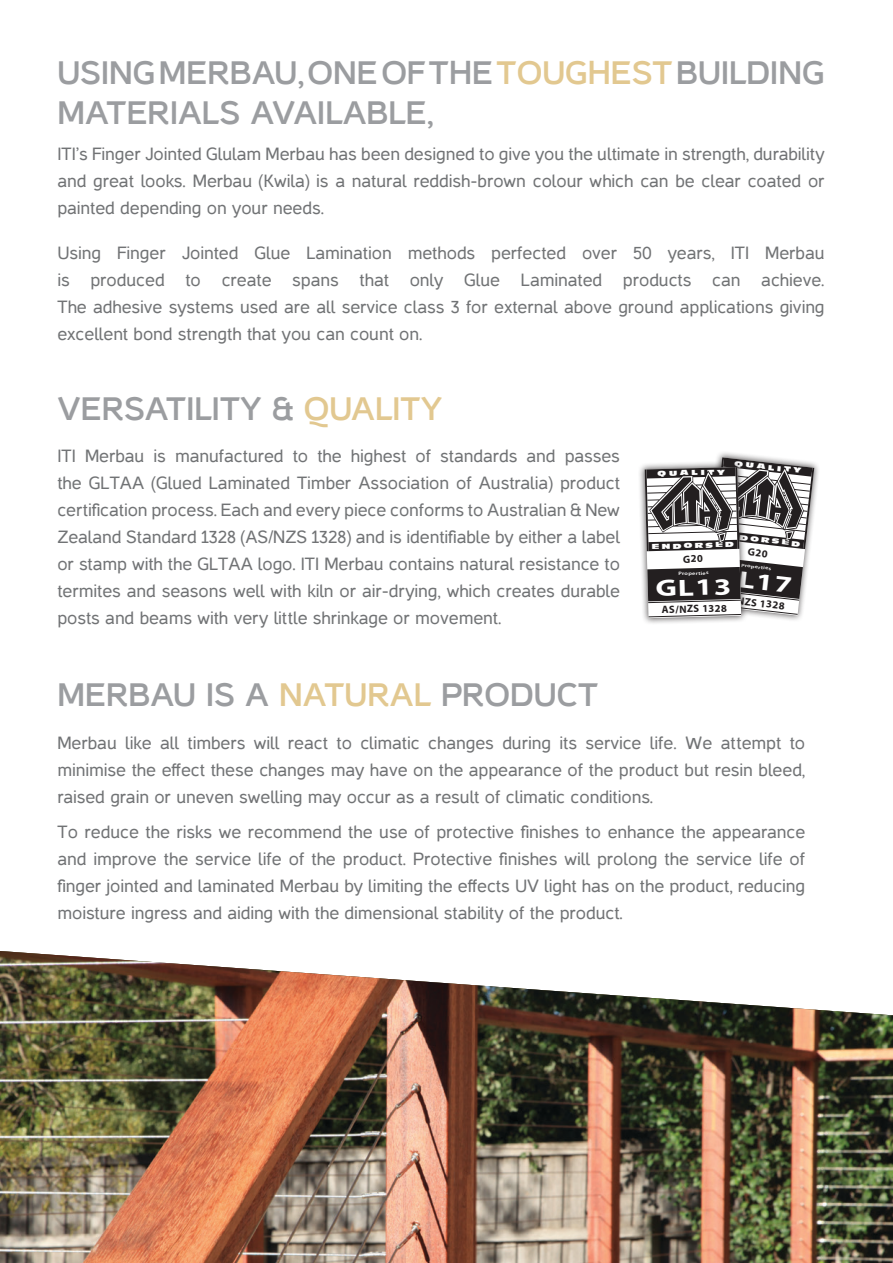
<style>
.page{position:relative;width:893px;height:1263px;background:#fff}
.page>*{position:absolute;margin:0;border:0;box-sizing:border-box;transform-origin:0 0}
.t1{font:700 33px/39.6px "Casper";color:#9b9da0}
.t2{font:700 23.7px "Myriad Pro";color:#fff;scale:1.33 1}
.t3{font:18px/27px "Casper";color:#717375;text-align:justify}
.t4{font:700 10.65px "Myriad Pro";color:#231f20}
.t5{font:6.75px "Incised 901 BT Nord";color:#fff;scale:1.19 1}
.t6{font:600 4.8px "Myriad Pro";color:#fff;scale:1.29 1}
.s1{color:#e2c890}
</style>
<div class="page">
<img style="left:0;top:951px;width:893px;height:312px">
<div style="left:699px;top:451px;width:122px;height:171px;background:#231f20;opacity:.75"></div>
<div style="left:638px;top:461px;width:109px;height:164px;background:#231f20;opacity:.75"></div>
<svg style="left:645px;top:457px;width:169px;height:161px"></svg>
<h1 class="t1" style="left:57px;top:54px;width:769px">USING MERBAU, ONE OF THE <span class="s1">TOUGHEST</span> BUILDING<br>MATERIALS AVAILABLE,</h1>
<p class="t3" style="left:57px;top:140px;width:769px">ITI’s Finger Jointed Glulam Merbau has been designed to give you the ultimate in strength, durability and great looks. Merbau (Kwila) is a natural reddish-brown colour which can be clear coated or painted depending on your needs.</p>
<p class="t3" style="left:57px;top:239px;width:769px">Using Finger Jointed Glue Lamination methods perfected over 50 years, ITI Merbau is produced to create spans that only Glue Laminated products can achieve.<br>The adhesive systems used are all service class 3 for external above ground applications giving excellent bond strength that you can count on.</p>
<h1 class="t1" style="left:57px;top:389px;width:386px">VERSATILITY &amp; <span class="s1">QUALITY</span></h1>
<p class="t3" style="left:57px;top:442px;width:564px">ITI Merbau is manufactured to the highest of standards and passes the GLTAA (Glued Laminated Timber Association of Australia) product certification process. Each and every piece conforms to Australian &amp; New Zealand Standard 1328 (AS/NZS 1328) and is identifiable by either a label or stamp with the GLTAA logo. ITI Merbau contains natural resistance to termites and seasons well with kiln or air-drying, which creates durable posts and beams with very little shrinkage or movement.</p>
<p class="t5" style="left:657px;top:470px;width:58px;rotate:-2deg">QUALITY</p>
<p class="t5" style="left:735px;top:459px;width:58px;rotate:7deg">QUALITY</p>
<p class="t5" style="left:719px;top:530px;width:71px;rotate:7deg">ENDORSED</p>
<p class="t5" style="left:652px;top:543px;width:71px;rotate:-2deg">ENDORSED</p>
<p class="t6" style="left:742px;top:562px;width:25px;rotate:6deg">Properties</p>
<h2 class="t2" style="left:718px;top:561px;width:59px;rotate:6deg">GL17</h2>
<p class="t6" style="left:678px;top:570px;width:25px;rotate:-1deg">Properties</p>
<h2 class="t2" style="left:655px;top:573px;width:59px;rotate:-1deg">GL13</h2>
<p class="t4" style="left:721px;top:591px;width:67px;rotate:7deg">AS/NZS 1328</p>
<p class="t4" style="left:661px;top:603px;width:67px;rotate:-2deg">AS/NZS 1328</p>
<h1 class="t1" style="left:57px;top:675px;width:542px">MERBAU IS A <span class="s1">NATURAL</span> PRODUCT</h1>
<p class="t3" style="left:57px;top:730px;width:749px">Merbau like all timbers will react to climatic changes during its service life. We attempt to minimise the effect these changes may have on the appearance of the product but resin bleed, raised grain or uneven swelling may occur as a result of climatic conditions.</p>
<p class="t3" style="left:57px;top:818px;width:749px">To reduce the risks we recommend the use of protective finishes to enhance the appearance and improve the service life of the product. Protective finishes will prolong the service life of finger jointed and laminated Merbau by limiting the effects UV light has on the product, reducing moisture ingress and aiding with the dimensional stability of the product.</p>
</div>
